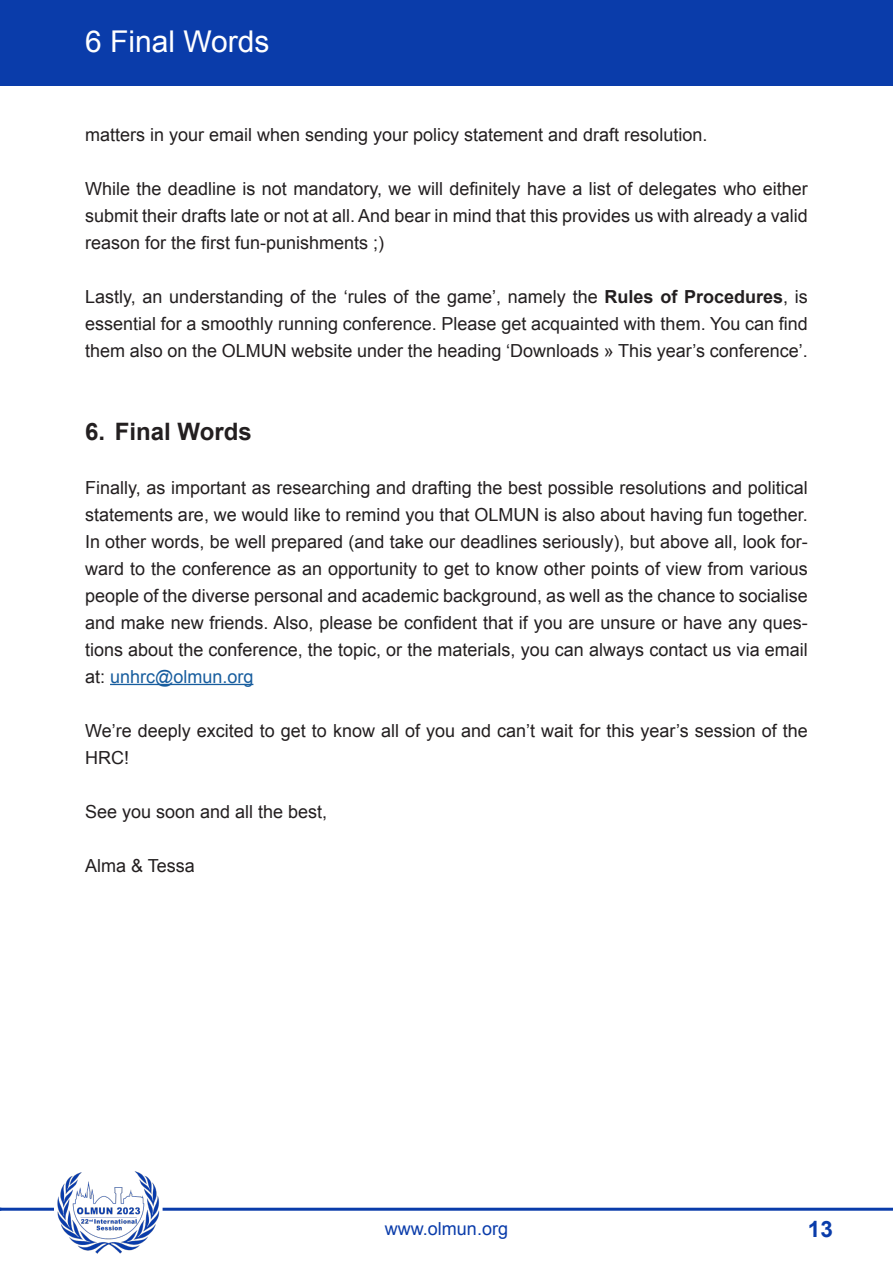
<style>
.page{position:relative;width:893px;height:1263px;background:#fff}
.page>*{position:absolute;margin:0;border:0;box-sizing:border-box;transform-origin:0 0}
.t1{font:30px "Arial";color:#fff}
.t2{font:700 24px "Arial";color:#231f20}
.t3{font:700 22.5px "Arial";color:#0a3caa}
.Body{font:18px/27px "Arial";color:#231f20;text-align:justify}
.t4{font:18px "Arial";color:#0a3caa}
.s1{font-weight:700}
.s2{color:#175d9e}
</style>
<div class="page">
<hr style="left:0;top:1208px;width:54px;height:3px;background:#0a3caa">
<hr style="left:163px;top:1208px;width:730px;height:3px;background:#0a3caa">
<div style="left:0;top:0;width:893px;height:85px;background:#0a3caa"></div>
<hr style="left:110px;top:684px;width:143px;height:1px;background:#175d9e">
<img style="left:57px;top:1171px;width:103px;height:83px">
<p class="t1" style="left:85px;top:21px;width:186px">6 Final Words</p>
<p class="Body" style="left:85px;top:121px;width:624px">matters in your email when sending your policy statement and draft resolution.</p>
<p class="Body" style="left:85px;top:175px;width:724px">While the deadline is not mandatory, we will definitely have a list of delegates who either submit their drafts late or not at all. And bear in mind that this provides us with already a valid reason for the first fun-punishments ;)</p>
<p class="Body" style="left:85px;top:283px;width:724px">Lastly, an understanding of the ‘rules of the game’, namely the <span class="s1">Rules of Procedures</span>, is essential for a smoothly running conference. Please get acquainted with them. You can find them also on the OLMUN website under the heading ‘Downloads » This year’s conference’.</p>
<p class="t2" style="left:85px;top:415px;width:168px">6. Final Words</p>
<p class="Body" style="left:85px;top:474px;width:724px">Finally, as important as researching and drafting the best possible resolutions and political statements are, we would like to remind you that OLMUN is also about having fun together.<br>In other words, be well prepared (and take our deadlines seriously), but above all, look for&shy;ward to the conference as an opportunity to get to know other points of view from various people of the diverse personal and academic background, as well as the chance to socialise and make new friends. Also, please be confident that if you are unsure or have any ques&shy;tions about the conference, the topic, or the materials, you can always contact us via email at: <span class="s2">unhrc@olmun.org</span></p>
<p class="Body" style="left:85px;top:717px;width:724px">We’re deeply excited to get to know all of you and can’t wait for this year’s session of the<br>HRC!</p>
<p class="Body" style="left:85px;top:798px;width:244px">See you soon and all the best,</p>
<p class="Body" style="left:85px;top:852px;width:111px">Alma &amp; Tessa</p>
<p class="t4" style="left:385px;top:1216px;width:125px">www.olmun.org</p>
<p class="t3" style="left:808px;top:1214px;width:27px">13</p>
</div>
